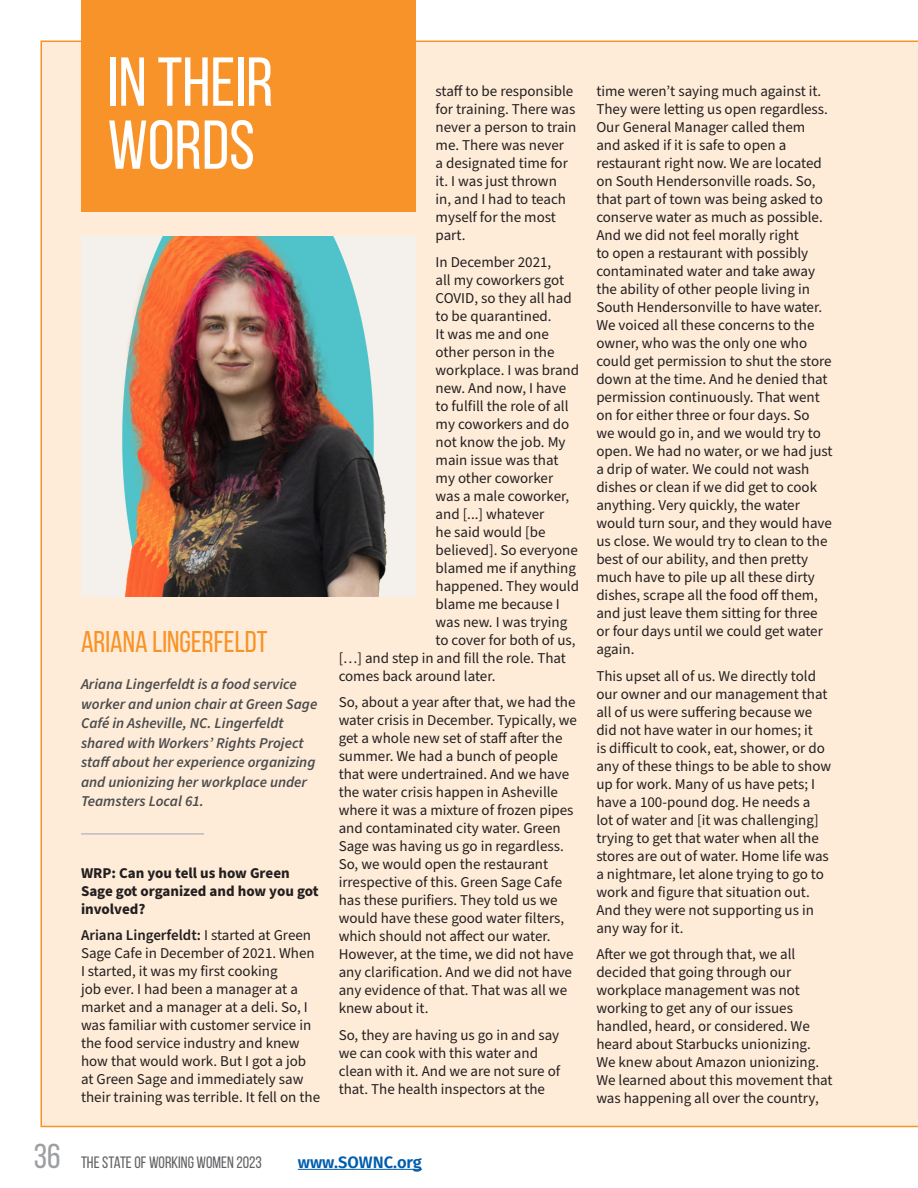
<style>
.page{position:relative;width:918px;height:1188px;background:#fff}
.page>*{position:absolute;margin:0;border:0;box-sizing:border-box;transform-origin:0 0}
._57_Header_white_Bebas_Neue{font:69px/63px "Bebas Neue";color:#fff}
.SECTION_-_blurb{font:30px "Bebas Neue";color:#f79328}
.t1{font:16.5px "Bebas Neue";color:#636366}
.t2{font:600 16.5px "Fira Sans";color:#015dac}
.INTERVIEWS_-_answers{font:15px/18px "Source Sans Pro";color:#231f20}
.INTERVIEWS_-_intro_PARA{font:italic 600 15px/19.5px "Source Sans Pro";color:#4b4c4d}
.INTERVIEWS_-_answers-2{font:700 15px/18px "Source Sans Pro";color:#231f20}
.s1{font-weight:600}
.s2{font-size:34.5px;color:#9d9fa2}
</style>
<div class="page">
<hr style="left:298px;top:1169px;width:124px;height:1px;background:#015dac">
<div style="left:40px;top:40px;width:878px;height:1087px;background:#feecd8"></div>
<hr style="left:81px;top:833px;width:123px;height:2px;background:#bcbdc0">
<div style="left:81px;top:0;width:334px;height:211px;background:#f79328"></div>
<img style="left:81px;top:236px;width:334px;height:360px">
<p class="_57_Header_white_Bebas_Neue" style="left:108px;top:50px;width:167px">IN THEIR<br>WORDS</p>
<p class="SECTION_-_blurb" style="left:81px;top:626px;width:188px">ARIANA LINGERFELDT</p>
<p class="INTERVIEWS_-_intro_PARA" style="left:81px;top:675px;width:238px">Ariana Lingerfeldt is a food service worker and union chair at Green Sage Café in Asheville, NC. Lingerfeldt shared with Workers’ Rights Project staff about her experience organizing and unionizing her workplace under Teamsters Local 61.</p>
<p class="INTERVIEWS_-_answers-2" style="left:81px;top:864px;width:239px">WRP: Can you tell us how Green<br>Sage got organized and how you got involved?</p>
<p class="INTERVIEWS_-_answers" style="left:81px;top:927px;width:241px"><span class="s1">Ariana Lingerfeldt:</span> I started at Green Sage Cafe in December of 2021. When I started, it was my first cooking<br>job ever. I had been a manager at a market and a manager at a deli. So, I was familiar with customer service in the food service industry and knew how that would work. But I got a job at Green Sage and immediately saw their training was terrible. It fell on the</p>
<p class="INTERVIEWS_-_answers" style="left:436px;top:83px;width:142px">staff to be responsible for training. There was never a person to train me. There was never<br>a designated time for it. I was just thrown<br>in, and I had to teach myself for the most part.</p>
<p class="INTERVIEWS_-_answers" style="left:436px;top:253px;width:117px">In December 2021,</p>
<p class="INTERVIEWS_-_answers" style="left:436px;top:271px;width:130px">all my coworkers got</p>
<p class="INTERVIEWS_-_answers" style="left:436px;top:289px;width:138px">COVID, so they all had</p>
<p class="INTERVIEWS_-_answers" style="left:436px;top:307px;width:117px">to be quarantined.</p>
<p class="INTERVIEWS_-_answers" style="left:436px;top:325px;width:115px">It was me and one</p>
<p class="INTERVIEWS_-_answers" style="left:436px;top:343px;width:120px">other person in the</p>
<p class="INTERVIEWS_-_answers" style="left:436px;top:361px;width:145px">workplace. I was brand</p>
<p class="INTERVIEWS_-_answers" style="left:436px;top:379px;width:132px">new. And now, I have</p>
<p class="INTERVIEWS_-_answers" style="left:436px;top:397px;width:134px">to fulfill the role of all</p>
<p class="INTERVIEWS_-_answers" style="left:436px;top:415px;width:135px">my coworkers and do</p>
<p class="INTERVIEWS_-_answers" style="left:436px;top:433px;width:131px">not know the job. My</p>
<p class="INTERVIEWS_-_answers" style="left:436px;top:451px;width:124px">main issue was that</p>
<p class="INTERVIEWS_-_answers" style="left:436px;top:469px;width:119px">my other coworker</p>
<p class="INTERVIEWS_-_answers" style="left:436px;top:487px;width:135px">was a male coworker,</p>
<p class="INTERVIEWS_-_answers" style="left:436px;top:505px;width:110px">and [...] whatever</p>
<p class="INTERVIEWS_-_answers" style="left:436px;top:523px;width:111px">he said would [be</p>
<p class="INTERVIEWS_-_answers" style="left:436px;top:541px;width:144px">believed]. So everyone</p>
<p class="INTERVIEWS_-_answers" style="left:436px;top:559px;width:142px">blamed me if anything</p>
<p class="INTERVIEWS_-_answers" style="left:436px;top:577px;width:145px">happened. They would</p>
<p class="INTERVIEWS_-_answers" style="left:436px;top:595px;width:126px">blame me because I</p>
<p class="INTERVIEWS_-_answers" style="left:436px;top:613px;width:133px">was new. I was trying</p>
<p class="INTERVIEWS_-_answers" style="left:436px;top:631px;width:141px">to cover for both of us,</p>
<p class="INTERVIEWS_-_answers" style="left:339px;top:649px;width:229px">[…] and step in and fill the role. That</p>
<p class="INTERVIEWS_-_answers" style="left:339px;top:667px;width:158px">comes back around later.</p>
<p class="INTERVIEWS_-_answers" style="left:339px;top:694px;width:240px">So, about a year after that, we had the water crisis in December. Typically, we get a whole new set of staff after the summer. We had a bunch of people that were undertrained. And we have the water crisis happen in Asheville where it was a mixture of frozen pipes and contaminated city water. Green Sage was having us go in regardless.<br>So, we would open the restaurant irrespective of this. Green Sage Cafe has these purifiers. They told us we would have these good water filters, which should not affect our water.<br>However, at the time, we did not have any clarification. And we did not have any evidence of that. That was all we knew about it.</p>
<p class="INTERVIEWS_-_answers" style="left:339px;top:1026px;width:223px">So, they are having us go in and say we can cook with this water and clean with it. And we are not sure of that. The health inspectors at the</p>
<p class="t1" style="left:34px;top:1153px;width:230px"><span class="s2">36</span> THE STATE OF WORKING WOMEN 2023</p>
<p class="t2" style="left:298px;top:1148px;width:126px">www.SOWNC.org</p>
<p class="INTERVIEWS_-_answers" style="left:596px;top:83px;width:238px">time weren’t saying much against it.<br>They were letting us open regardless.<br>Our General Manager called them and asked if it is safe to open a restaurant right now. We are located on South Hendersonville roads. So, that part of town was being asked to conserve water as much as possible.<br>And we did not feel morally right<br>to open a restaurant with possibly contaminated water and take away the ability of other people living in South Hendersonville to have water.<br>We voiced all these concerns to the owner, who was the only one who could get permission to shut the store down at the time. And he denied that permission continuously. That went on for either three or four days. So<br>we would go in, and we would try to open. We had no water, or we had just a drip of water. We could not wash dishes or clean if we did get to cook anything. Very quickly, the water would turn sour, and they would have us close. We would try to clean to the best of our ability, and then pretty much have to pile up all these dirty dishes, scrape all the food off them, and just leave them sitting for three or four days until we could get water again.</p>
<p class="INTERVIEWS_-_answers" style="left:596px;top:667px;width:236px">This upset all of us. We directly told our owner and our management that all of us were suffering because we did not have water in our homes; it<br>is difficult to cook, eat, shower, or do any of these things to be able to show up for work. Many of us have pets; I have a 100-pound dog. He needs a<br>lot of water and [it was challenging] trying to get that water when all the stores are out of water. Home life was a nightmare, let alone trying to go to work and figure that situation out.<br>And they were not supporting us in any way for it.</p>
<p class="INTERVIEWS_-_answers" style="left:596px;top:946px;width:238px">After we got through that, we all decided that going through our workplace management was not working to get any of our issues handled, heard, or considered. We heard about Starbucks unionizing.<br>We knew about Amazon unionizing.<br>We learned about this movement that was happening all over the country,</p>
</div>
